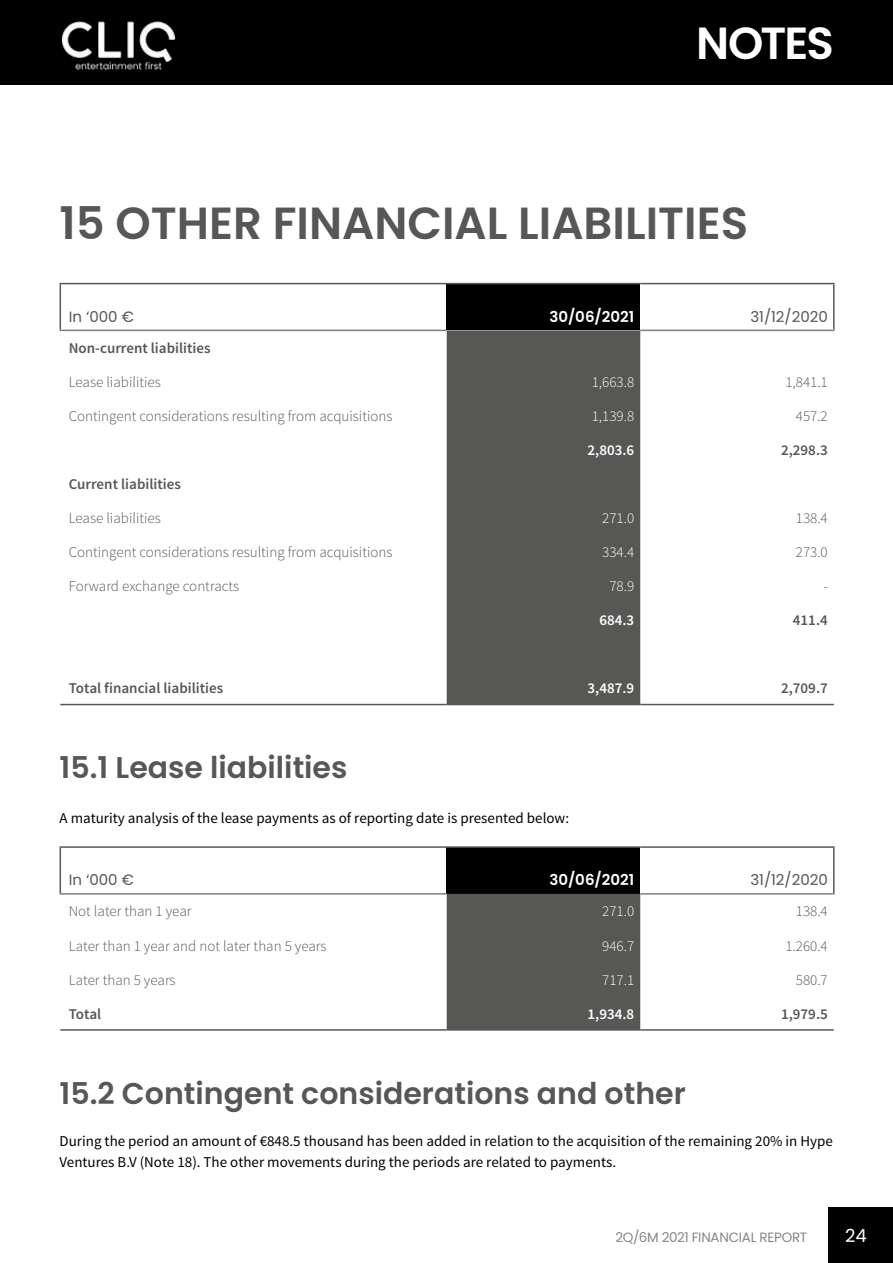
<style>
.page{position:relative;width:893px;height:1263px;background:#fff}
.page>*{position:absolute;margin:0;border:0;box-sizing:border-box;transform-origin:0 0}
.t1{font:600 45px "Poppins";color:#575756}
.t2{font:600 45px "Poppins";letter-spacing:-.045em;color:#fff}
.t3{font:600 30px "Poppins";color:#575756}
.t4{font:18px "Poppins";color:#fff}
.t5{font:300 15px "Source Sans Pro";color:#575756}
.t6{font:15px/21px "Source Sans Pro";color:#000}
.t7{font:600 15px "Source Sans Pro";color:#575756}
.t8{font:300 15px "Source Sans Pro";color:#fff}
.t9{font:15px "Poppins";color:#575756}
.t10{font:600 15px "Source Sans Pro";color:#fff}
.t11{font:600 15px "Poppins";color:#fff}
.t12{font:13.5px "Poppins";letter-spacing:-.025em;color:#878787}
</style>
<div class="page">
<div style="left:446px;top:284px;width:194px;height:46px;background:#000"></div>
<div style="left:446px;top:330px;width:194px;height:374px;background:#575756"></div>
<hr style="left:60px;top:704px;width:386px;height:1px;background:#575756">
<hr style="left:446px;top:704px;width:194px;height:1px;background:#575756">
<hr style="left:640px;top:704px;width:193px;height:1px;background:#575756">
<hr style="left:60px;top:283px;width:386px;height:1px;background:#575756">
<hr style="left:60px;top:284px;width:1px;height:46px;background:#575756">
<hr style="left:446px;top:283px;width:194px;height:1px;background:#575756">
<hr style="left:640px;top:283px;width:194px;height:1px;background:#575756">
<hr style="left:60px;top:330px;width:386px;height:1px;background:#7e7e7d">
<hr style="left:640px;top:330px;width:194px;height:1px;background:#7e7e7d">
<hr style="left:833px;top:284px;width:1px;height:46px;background:#575756">
<div style="left:446px;top:847px;width:194px;height:47px;background:#000"></div>
<div style="left:446px;top:894px;width:194px;height:135px;background:#575756"></div>
<hr style="left:60px;top:1029px;width:386px;height:2px;background:#575756">
<hr style="left:446px;top:1029px;width:194px;height:2px;background:#575756">
<hr style="left:640px;top:1029px;width:193px;height:2px;background:#575756">
<hr style="left:60px;top:846px;width:386px;height:2px;background:#575756">
<hr style="left:60px;top:848px;width:1px;height:45px;background:#575756">
<hr style="left:446px;top:846px;width:194px;height:2px;background:#575756">
<hr style="left:640px;top:846px;width:194px;height:2px;background:#575756">
<hr style="left:60px;top:893px;width:386px;height:2px;background:#7e7e7d">
<hr style="left:640px;top:893px;width:194px;height:2px;background:#7e7e7d">
<hr style="left:833px;top:848px;width:1px;height:45px;background:#575756">
<div style="left:0;top:0;width:892px;height:85px;background:#000"></div>
<div style="left:827px;top:1207px;width:65px;height:56px;background:#000"></div>
<img style="left:61px;top:21px;width:114px;height:48px">
<h1 class="t2" style="left:696px;top:25px;width:139px">NOTES</h1>
<h1 class="t1" style="left:60px;top:205px;width:690px">15 OTHER FINANCIAL LIABILITIES</h1>
<p class="t9" style="left:69px;top:311px;width:67px">In ‘000 €</p>
<p class="t11" style="left:549px;top:311px;width:86px">30/06/2021</p>
<p class="t9" style="left:750px;top:311px;width:79px">31/12/2020</p>
<p class="t7" style="left:69px;top:342px;width:143px">Non-current liabilities</p>
<p class="t5" style="left:69px;top:376px;width:94px">Lease liabilities</p>
<p class="t8" style="left:591px;top:376px;width:44px">1,663.8</p>
<p class="t5" style="left:785px;top:376px;width:44px">1,841.1</p>
<p class="t5" style="left:69px;top:410px;width:325px">Contingent considerations resulting from acquisitions</p>
<p class="t8" style="left:591px;top:410px;width:44px">1,139.8</p>
<p class="t5" style="left:795px;top:410px;width:34px">457.2</p>
<p class="t10" style="left:587px;top:444px;width:48px">2,803.6</p>
<p class="t7" style="left:781px;top:444px;width:48px">2,298.3</p>
<p class="t7" style="left:69px;top:479px;width:113px">Current liabilities</p>
<p class="t5" style="left:69px;top:512px;width:94px">Lease liabilities</p>
<p class="t8" style="left:602px;top:512px;width:34px">271.0</p>
<p class="t5" style="left:795px;top:512px;width:34px">138.4</p>
<p class="t5" style="left:69px;top:546px;width:325px">Contingent considerations resulting from acquisitions</p>
<p class="t8" style="left:602px;top:546px;width:34px">334.4</p>
<p class="t5" style="left:795px;top:546px;width:34px">273.0</p>
<p class="t5" style="left:69px;top:580px;width:172px">Forward exchange contracts</p>
<p class="t8" style="left:609px;top:580px;width:26px">78.9</p>
<p class="t5" style="left:823px;top:580px;width:6px">-</p>
<p class="t10" style="left:599px;top:615px;width:36px">684.3</p>
<p class="t7" style="left:792px;top:615px;width:36px">411.4</p>
<p class="t7" style="left:69px;top:683px;width:156px">Total financial liabilities</p>
<p class="t10" style="left:587px;top:683px;width:48px">3,487.9</p>
<p class="t7" style="left:781px;top:683px;width:48px">2,709.7</p>
<h2 class="t3" style="left:60px;top:756px;width:289px">15.1 Lease liabilities</h2>
<p class="t6" style="left:60px;top:809px;width:511px">A maturity analysis of the lease payments as of reporting date is presented below:</p>
<p class="t9" style="left:69px;top:874px;width:67px">In ‘000 €</p>
<p class="t11" style="left:549px;top:874px;width:86px">30/06/2021</p>
<p class="t9" style="left:750px;top:874px;width:79px">31/12/2020</p>
<p class="t5" style="left:69px;top:906px;width:124px">Not later than 1 year</p>
<p class="t8" style="left:602px;top:906px;width:34px">271.0</p>
<p class="t5" style="left:795px;top:906px;width:34px">138.4</p>
<p class="t5" style="left:69px;top:940px;width:259px">Later than 1 year and not later than 5 years</p>
<p class="t8" style="left:602px;top:940px;width:34px">946.7</p>
<p class="t5" style="left:785px;top:940px;width:44px">1.260.4</p>
<p class="t5" style="left:69px;top:974px;width:108px">Later than 5 years</p>
<p class="t8" style="left:602px;top:974px;width:34px">717.1</p>
<p class="t5" style="left:795px;top:974px;width:34px">580.7</p>
<p class="t7" style="left:69px;top:1008px;width:34px">Total</p>
<p class="t10" style="left:587px;top:1008px;width:48px">1,934.8</p>
<p class="t7" style="left:781px;top:1008px;width:48px">1,979.5</p>
<h2 class="t3" style="left:60px;top:1081px;width:627px">15.2 Contingent considerations and other</h2>
<p class="t6" style="left:60px;top:1131px;width:774px">During the period an amount of €848.5 thousand has been added in relation to the acquisition of the remaining 20% in Hype<br>Ventures B.V (Note 18). The other movements during the periods are related to payments.</p>
<p class="t12" style="left:615px;top:1232px;width:193px">2Q/6M 2021 FINANCIAL REPORT</p>
<p class="t4" style="left:845px;top:1228px;width:23px">24</p>
</div>
